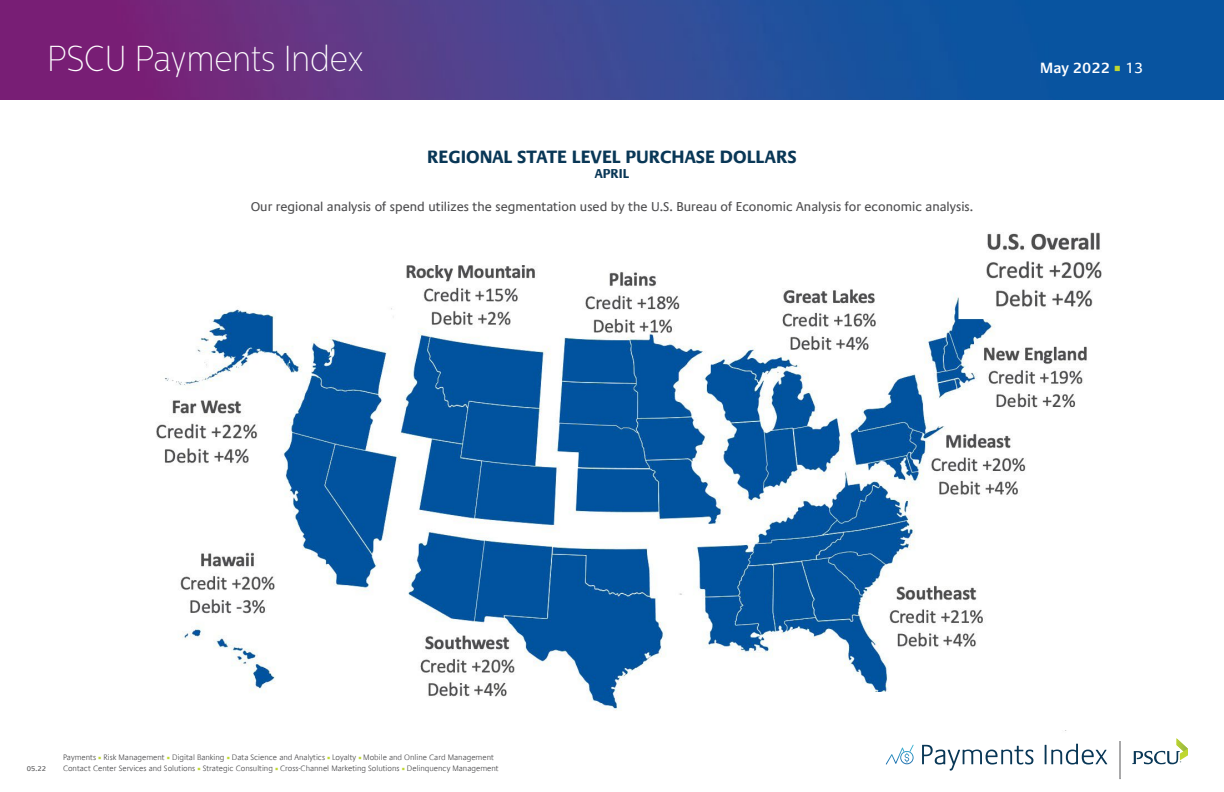
<style>
.page{position:relative;width:1224px;height:792px;background:#fff}
.page>*{position:absolute;margin:0;border:0;box-sizing:border-box;transform-origin:0 0}
.t1{font:100 36px "Centrale Sans Cnd";color:#fff}
.t2{font:700 18px "Praxis Com";color:#093756}
.t3{font:600 15px "Praxis Com";color:#fff}
.t4{font:13px "Praxis Com";color:#4d4d4f}
.t5{font:700 13px "Praxis Com";color:#093756}
.t6{font:300 8px "Praxis Com";color:#4d4d4f}
.t7{font:7px "Praxis Com";color:#4d4d4f}
.s1{font-family:"Minion Pro";font-weight:400;font-size:18px;color:#bfd730}
.s2{font-weight:400}
.s3{font-family:"Minion Pro";font-weight:400;color:#bfd730}
</style>
<div class="page">
<img style="left:0;top:0;width:1224px;height:100px">
<svg style="left:922px;top:745px;width:111px;height:26px"></svg>
<svg style="left:1045px;top:744px;width:62px;height:21px"></svg>
<svg style="left:1120px;top:741px;width:1px;height:38px"></svg>
<svg style="left:1132px;top:738px;width:56px;height:26px"></svg>
<svg style="left:886px;top:745px;width:28px;height:20px"></svg>
<img style="left:156px;top:232px;width:998px;height:509px">
<div style="left:100px;top:152px;width:810px;height:113px;background:#fff"></div>
<div style="left:850px;top:692px;width:286px;height:37px;background:#fff"></div>
<div style="left:80px;top:712px;width:574px;height:30px;background:#fff"></div>
<h1 class="t1" style="left:47px;top:38px;width:318px">PSCU Payments Index</h1>
<h2 class="t2" style="left:427px;top:146px;width:371px">REGIONAL STATE LEVEL PURCHASE DOLLARS</h2>
<h3 class="t5" style="left:595px;top:165px;width:36px">APRIL</h3>
<h3 class="t4" style="left:251px;top:199px;width:724px">Our regional analysis of spend utilizes the segmentation used by the U.S. Bureau of Economic Analysis for economic analysis.</h3>
<h3 class="t3" style="left:1040px;top:59px;width:105px">May 2022 <span class="s1">■</span> <span class="s2">13</span></h3>
<p class="t6" style="left:63px;top:753px;width:433px">Payments <span class="s3">■</span> Risk Management <span class="s3">■</span> Digital Banking <span class="s3">■</span> Data Science and Analytics <span class="s3">■</span> Loyalty <span class="s3">■</span> Mobile and Online Card Management</p>
<p class="t7" style="left:27px;top:765px;width:21px">05.22</p>
<p class="t6" style="left:63px;top:764px;width:437px">Contact Center Services and Solutions <span class="s3">■</span> Strategic Consulting <span class="s3">■</span> Cross-Channel Marketing Solutions <span class="s3">■</span> Delinquency Management</p>
</div>
